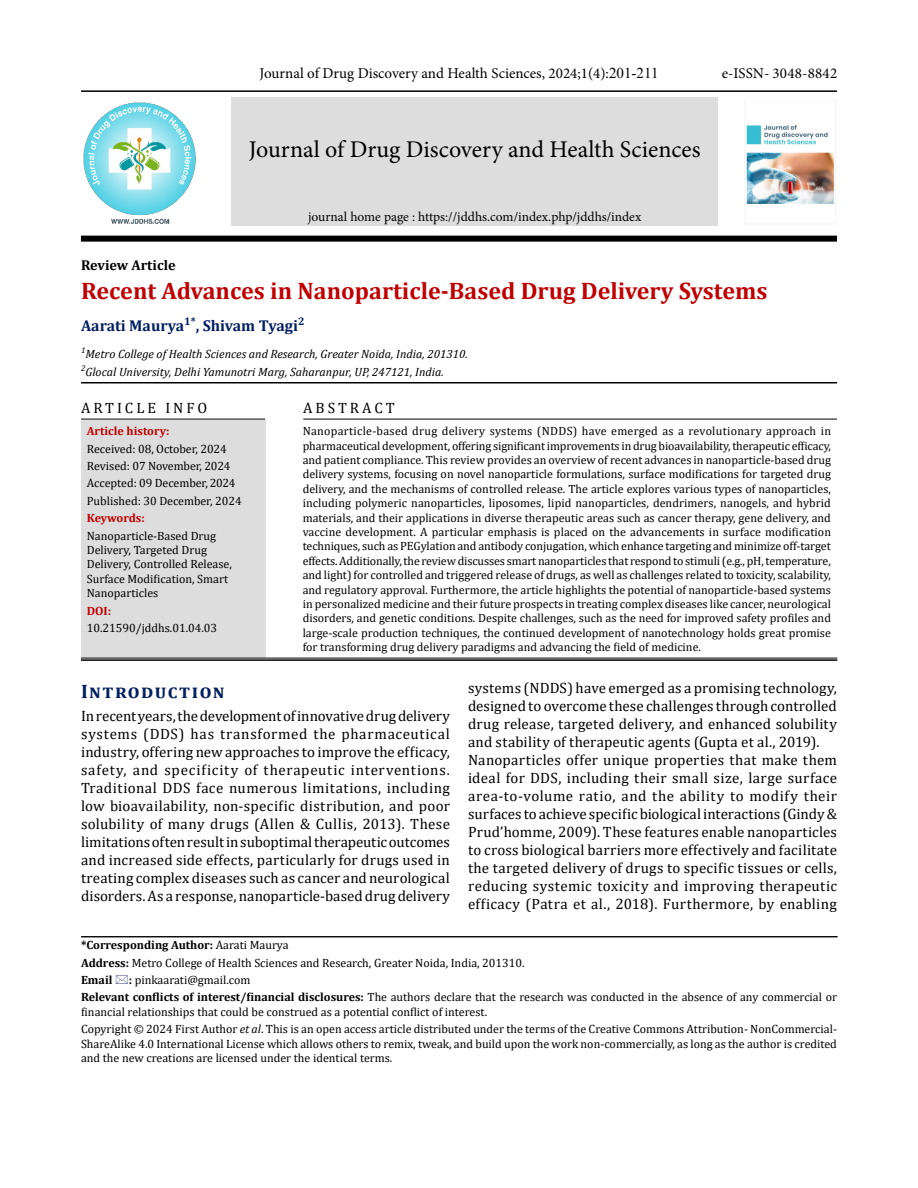
<style>
.page{position:relative;width:918px;height:1188px;background:#fff}
.page>*{position:absolute;margin:0;border:0;box-sizing:border-box;transform-origin:0 0}
.article_head{font:700 24px "Cambria";color:#c00000}
.t1{font:24px "Minion Pro";color:#000}
.A{font:700 19.5px "Cambria";letter-spacing:.075em;color:#001f5f}
.author{font:700 15.75px "Cambria";color:#001f5f}
.Body_flush{font:15px/18px "Cambria";letter-spacing:.005em;color:#000;text-align:justify}
.text{font:15px/18px "Cambria";letter-spacing:.02em;color:#000;text-align:justify}
.text-2{font:15px "Minion Pro";color:#000}
.Abstract_head{font:15px "Cambria";letter-spacing:.2em;color:#000}
.Subject{font:700 14.25px "Cambria";color:#000}
.t2{font:13.5px "Minion Pro";color:#000}
.Abstract{font:12px/14.4px "Cambria";color:#000;text-align:justify}
.Corresponding_Author{font:12px/14.4px "Cambria";color:#000}
.affiliation{font:italic 12px/18px "Cambria";color:#000}
.Corresponding_Author-2{font:700 12px "Cambria";color:#000}
.Corresponding_Author-3{font:700 12px "Cambria";color:#c00000}
.Abstract-2{font:700 12px "Cambria";letter-spacing:-.015em;color:#c00000}
.s1{font-family:"Times New Roman"}
.s2{font-weight:400}
.s3{font-weight:700}
.s4{font-style:italic}
</style>
<div class="page">
<img style="left:745px;top:100px;width:91px;height:124px">
<img style="left:83px;top:102px;width:113px;height:122px">
<hr style="left:81px;top:382px;width:756px;height:1px;background:#000">
<div style="left:81px;top:420px;width:184px;height:238px;background:#ddd"></div>
<hr style="left:81px;top:936px;width:757px;height:1px;background:#000">
<hr style="left:81px;top:658px;width:756px;height:1px;background:#000">
<hr style="left:81px;top:659px;width:756px;height:2px;background:#000">
<div style="left:81px;top:236px;width:756px;height:6px;background:#000"></div>
<hr style="left:81px;top:90px;width:756px;height:2px;background:#000">
<div style="left:231px;top:98px;width:487px;height:128px;background:#ddd"></div>
<hr style="left:303px;top:419px;width:534px;height:1px;background:#000">
<hr style="left:81px;top:419px;width:184px;height:1px;background:#000">
<p class="text-2" style="left:259px;top:63px;width:401px">Journal of Drug Discovery and Health Sciences, 2024;1(4):<span class="s1">201-211</span></p>
<p class="text-2" style="left:722px;top:63px;width:117px">e-ISSN- 3048-8842</p>
<p class="t1" style="left:249px;top:133px;width:453px">Journal of Drug Discovery and Health Sciences</p>
<p class="t2" style="left:308px;top:208px;width:335px">journal home page : https://jddhs.com/index.php/jddhs/index</p>
<p class="Subject" style="left:81px;top:255px;width:96px">Review Article</p>
<p class="article_head" style="left:81px;top:273px;width:688px">Recent Advances in Nanoparticle-Based Drug Delivery Systems</p>
<p class="author" style="left:81px;top:315px;width:225px">Aarati Maurya<sup>1*</sup>, Shivam Tyagi<sup>2</sup></p>
<p class="affiliation" style="left:81px;top:344px;width:388px"><sup>1</sup>Metro College of Health Sciences and Research, Greater Noida, India, 201310.<br><sup>2</sup>Glocal University, Delhi Yamunotri Marg, Saharanpur, UP, 247121, India.</p>
<p class="Abstract_head" style="left:81px;top:399px;width:128px">ARTICLE INFO</p>
<p class="Abstract_head" style="left:303px;top:399px;width:93px">ABSTRACT</p>
<p class="Corresponding_Author-3" style="left:87px;top:423px;width:84px">Article history:</p>
<p class="Corresponding_Author" style="left:87px;top:441px;width:141px">Received: 08, October, 2024</p>
<p class="Corresponding_Author" style="left:87px;top:459px;width:145px">Revised: 07 November, 2024</p>
<p class="Corresponding_Author" style="left:87px;top:476px;width:150px">Accepted: 09 December, 2024</p>
<p class="Corresponding_Author" style="left:87px;top:494px;width:156px">Published: 30 December, 2024</p>
<p class="Abstract-2" style="left:87px;top:510px;width:60px">Keywords:</p>
<p class="Corresponding_Author" style="left:87px;top:528px;width:147px">Nanoparticle-Based Drug<br>Delivery, Targeted Drug<br>Delivery, Controlled Release,<br>Surface Modification, Smart<br>Nanoparticles</p>
<p class="Corresponding_Author-3" style="left:87px;top:602px;width:26px">DOI:</p>
<p class="Corresponding_Author" style="left:87px;top:621px;width:132px">10.21590/jddhs.01.04.03</p>
<p class="Abstract" style="left:303px;top:424px;width:530px">Nanoparticle-based drug delivery systems (NDDS) have emerged as a revolutionary approach in pharmaceutical development, offering significant improvements in drug bioavailability, therapeutic efficacy, and patient compliance. This review provides an overview of recent advances in nanoparticle-based drug delivery systems, focusing on novel nanoparticle formulations, surface modifications for targeted drug delivery, and the mechanisms of controlled release. The article explores various types of nanoparticles, including polymeric nanoparticles, liposomes, lipid nanoparticles, dendrimers, nanogels, and hybrid materials, and their applications in diverse therapeutic areas such as cancer therapy, gene delivery, and vaccine development. A particular emphasis is placed on the advancements in surface modification techniques, such as PEGylation and antibody conjugation, which enhance targeting and minimize off-target effects. Additionally, the review discusses smart nanoparticles that respond to stimuli (e.g., pH, temperature, and light) for controlled and triggered release of drugs, as well as challenges related to toxicity, scalability, and regulatory approval. Furthermore, the article highlights the potential of nanoparticle-based systems in personalized medicine and their future prospects in treating complex diseases like cancer, neurological disorders, and genetic conditions. Despite challenges, such as the need for improved safety profiles and large-scale production techniques, the continued development of nanotechnology holds great promise for transforming drug delivery paradigms and advancing the field of medicine.</p>
<p class="A" style="left:81px;top:678px;width:145px">Introduction</p>
<p class="Body_flush" style="left:81px;top:706px;width:371px">In recent years, the development of innovative drug delivery systems (DDS) has transformed the pharmaceutical industry, offering new approaches to improve the efficacy, safety, and specificity of therapeutic interventions.<br>Traditional DDS face numerous limitations, including low bioavailability, non-specific distribution, and poor solubility of many drugs (Allen &amp; Cullis, 2013). These limitations often result in suboptimal therapeutic outcomes and increased side effects, particularly for drugs used in treating complex diseases such as cancer and neurological disorders. As a response, nanoparticle-based drug delivery</p>
<p class="Body_flush" style="left:468px;top:679px;width:371px">systems (NDDS) have emerged as a promising technology, designed to overcome these challenges through controlled drug release, targeted delivery, and enhanced solubility and stability of therapeutic agents (Gupta et al., 2019).</p>
<p class="text" style="left:468px;top:751px;width:371px">Nanoparticles offer unique properties that make them ideal for DDS, including their small size, large surface area-to-volume ratio, and the ability to modify their surfaces to achieve specific biological interactions (Gindy &amp; Prud’homme, 2009). These features enable nanoparticles to cross biological barriers more effectively and facilitate the targeted delivery of drugs to specific tissues or cells, reducing systemic toxicity and improving therapeutic efficacy (Patra et al., 2018). Furthermore, by enabling</p>
<p class="Corresponding_Author-2" style="left:81px;top:937px;width:209px">*Corresponding Author: <span class="s2">Aarati Maurya</span></p>
<p class="Corresponding_Author" style="left:81px;top:955px;width:445px"><span class="s3">Address:</span> Metro College of Health Sciences and Research, Greater Noida, India, 201310.</p>
<p class="Corresponding_Author-2" style="left:81px;top:971px;width:33px">Email</p>
<p class="Corresponding_Author" style="left:129px;top:973px;width:123px"><span class="s3">:</span> pinkaarati@gmail.com</p>
<p class="Corresponding_Author" style="left:81px;top:990px;width:758px"><span class="s3">Relevant conflicts of interest/financial disclosures:</span> The authors declare that the research was conducted in the absence of any commercial or financial relationships that could be construed as a potential conflict of interest.</p>
<p class="Corresponding_Author" style="left:81px;top:1022px;width:758px;text-align:justify">Copyright © 2024 First Author <span class="s4">et al</span>. This is an open access article distributed under the terms of the Creative Commons Attribution- NonCommercial-ShareAlike 4.0 International License which allows others to remix, tweak, and build upon the work non-commercially, as long as the author is credited and the new creations are licensed under the identical terms.</p>
</div>
